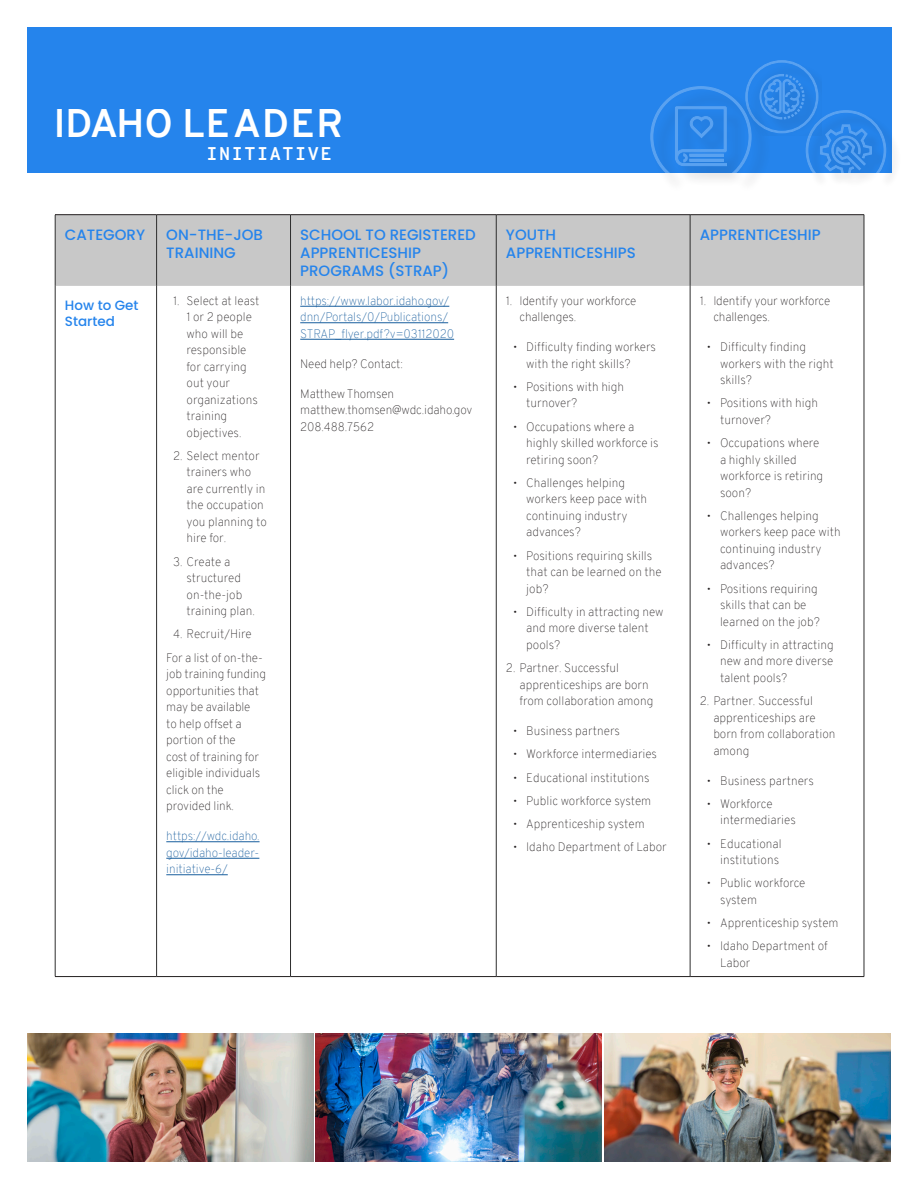
<style>
.page{position:relative;width:918px;height:1188px;background:#fff}
.page>*{position:absolute;margin:0;border:0;box-sizing:border-box;transform-origin:0 0}
.t1{font:700 39px "Overpass";letter-spacing:.03em;color:#fff}
.t2{font:700 18px "Overpass Mono";letter-spacing:.09em;color:#fff}
.Table_subhead{font:500 15px/18px "Poppins";color:#2584ec}
.Table_left_column{font:500 13.5px/16.5px "Poppins";color:#2584ec}
.Body{font:100 12px/16.5px "Overpass";color:#231f20}
.Body-2{font:100 12px/16.5px "Overpass";letter-spacing:-.01em;color:#175d9e;text-align:justify}
</style>
<div class="page">
<div style="left:27px;top:27px;width:864px;height:146px;background:#2584ec"></div>
<div style="left:808px;top:112px;width:94px;height:77px;background:#231f20;opacity:.75"></div>
<div style="left:653px;top:89px;width:119px;height:104px;background:#231f20;opacity:.75"></div>
<svg style="left:650px;top:60px;width:236px;height:113px"></svg>
<div style="left:56px;top:215px;width:808px;height:71px;background:#c8c8c8"></div>
<hr style="left:55px;top:286px;width:1px;height:690px;background:#2e2e2e">
<hr style="left:156px;top:286px;width:1px;height:690px;background:#2e2e2e">
<hr style="left:290px;top:286px;width:1px;height:690px;background:#2e2e2e">
<hr style="left:496px;top:286px;width:1px;height:690px;background:#2e2e2e">
<hr style="left:690px;top:286px;width:1px;height:690px;background:#2e2e2e">
<hr style="left:864px;top:286px;width:1px;height:690px;background:#2e2e2e">
<hr style="left:55px;top:976px;width:102px;height:1px;background:#231f20">
<hr style="left:157px;top:976px;width:134px;height:1px;background:#231f20">
<hr style="left:291px;top:976px;width:205px;height:1px;background:#231f20">
<hr style="left:496px;top:976px;width:194px;height:1px;background:#231f20">
<hr style="left:690px;top:976px;width:174px;height:1px;background:#231f20">
<hr style="left:55px;top:214px;width:102px;height:1px;background:#231f20">
<hr style="left:157px;top:214px;width:134px;height:1px;background:#231f20">
<hr style="left:291px;top:214px;width:205px;height:1px;background:#231f20">
<hr style="left:496px;top:214px;width:194px;height:1px;background:#231f20">
<hr style="left:690px;top:214px;width:174px;height:1px;background:#231f20">
<hr style="left:55px;top:215px;width:1px;height:71px;background:#2e2e2e">
<hr style="left:156px;top:215px;width:1px;height:71px;background:#2e2e2e">
<hr style="left:290px;top:215px;width:1px;height:71px;background:#2e2e2e">
<hr style="left:496px;top:215px;width:1px;height:71px;background:#2e2e2e">
<hr style="left:690px;top:215px;width:1px;height:71px;background:#2e2e2e">
<hr style="left:864px;top:215px;width:1px;height:71px;background:#2e2e2e">
<hr style="left:166px;top:841px;width:94px;height:1px;background:#175d9e">
<hr style="left:166px;top:858px;width:93px;height:1px;background:#175d9e">
<hr style="left:166px;top:874px;width:62px;height:1px;background:#175d9e">
<hr style="left:300px;top:306px;width:149px;height:1px;background:#175d9e">
<hr style="left:300px;top:322px;width:148px;height:1px;background:#175d9e">
<hr style="left:300px;top:339px;width:154px;height:1px;background:#175d9e">
<img style="left:27px;top:1034px;width:575px;height:127px">
<img style="left:604px;top:1034px;width:287px;height:127px">
<h1 class="t1" style="left:53px;top:95px;width:292px">IDAHO LEADER</h1>
<h2 class="t2" style="left:206px;top:141px;width:127px">INITIATIVE</h2>
<p class="Table_subhead" style="left:65px;top:226px;width:82px">CATEGORY</p>
<p class="Table_subhead" style="left:166px;top:226px;width:98px">ON-THE-JOB<br>TRAINING</p>
<p class="Table_subhead" style="left:300px;top:226px;width:177px">SCHOOL TO REGISTERED<br>APPRENTICESHIP<br>PROGRAMS (STRAP)</p>
<p class="Table_subhead" style="left:506px;top:226px;width:131px">YOUTH<br>APPRENTICESHIPS</p>
<p class="Table_subhead" style="left:700px;top:226px;width:122px">APPRENTICESHIP</p>
<p class="Table_left_column" style="left:65px;top:297px;width:75px">How to Get<br>Started</p>
<p class="Body" style="left:187px;top:292px;width:75px;text-indent:-14px">1. Select at least<br>1 or 2 people who will be responsible for carrying out your organizations training objectives.</p>
<p class="Body" style="left:187px;top:447px;width:82px;text-indent:-14px">2. Select mentor trainers who are currently in the occupation you planning to hire for.</p>
<p class="Body" style="left:187px;top:553px;width:70px;text-indent:-14px">3. Create a structured on-the-job training plan.</p>
<p class="Body" style="left:173px;top:626px;width:80px">4. Recruit/Hire</p>
<p class="Body" style="left:166px;top:649px;width:101px">For a list of on-the&shy;job training funding opportunities that may be available<br>to help offset a portion of the<br>cost of training for eligible individuals click on the provided link.</p>
<p class="Body-2" style="left:166px;top:828px;width:95px">https://wdc.idaho. gov/idaho-leader&shy;initiative-6/</p>
<p class="Body-2" style="left:300px;top:292px;width:155px;text-align:left">https://www.labor.idaho.gov/ dnn/Portals/0/Publications/<br>STRAP_flyer.pdf?v=03112020</p>
<p class="Body" style="left:300px;top:355px;width:104px">Need help? Contact:</p>
<p class="Body" style="left:300px;top:385px;width:174px">Matthew Thomsen matthew.thomsen@wdc.idaho.gov<br>208.488.7562</p>
<p class="Body" style="left:519px;top:292px;width:118px;text-indent:-14px">1. Identify your workforce challenges.</p>
<p class="Body" style="left:526px;top:339px;width:131px;text-indent:-14px">• Difficulty finding workers with the right skills?</p>
<p class="Body" style="left:526px;top:378px;width:100px;text-indent:-14px">• Positions with high turnover?</p>
<p class="Body" style="left:526px;top:418px;width:134px;text-indent:-14px">• Occupations where a highly skilled workforce is retiring soon?</p>
<p class="Body" style="left:526px;top:474px;width:122px;text-indent:-14px">• Challenges helping workers keep pace with continuing industry advances?</p>
<p class="Body" style="left:526px;top:547px;width:137px;text-indent:-14px">• Positions requiring skills that can be learned on the job?</p>
<p class="Body" style="left:526px;top:603px;width:139px;text-indent:-14px">• Difficulty in attracting new and more diverse talent pools?</p>
<p class="Body" style="left:519px;top:660px;width:135px;text-indent:-14px">2. Partner. Successful apprenticeships are born from collaboration among</p>
<p class="Body" style="left:513px;top:723px;width:109px">• Business partners</p>
<p class="Body" style="left:513px;top:746px;width:146px">• Workforce intermediaries</p>
<p class="Body" style="left:513px;top:769px;width:138px">• Educational institutions</p>
<p class="Body" style="left:513px;top:792px;width:140px">• Public workforce system</p>
<p class="Body" style="left:513px;top:816px;width:134px">• Apprenticeship system</p>
<p class="Body" style="left:513px;top:839px;width:156px">• Idaho Department of Labor</p>
<p class="Body" style="left:713px;top:292px;width:118px;text-indent:-14px">1. Identify your workforce challenges.</p>
<p class="Body" style="left:720px;top:339px;width:115px;text-indent:-14px">• Difficulty finding workers with the right skills?</p>
<p class="Body" style="left:720px;top:395px;width:100px;text-indent:-14px">• Positions with high turnover?</p>
<p class="Body" style="left:720px;top:435px;width:105px;text-indent:-14px">• Occupations where a highly skilled workforce is retiring soon?</p>
<p class="Body" style="left:720px;top:507px;width:122px;text-indent:-14px">• Challenges helping workers keep pace with continuing industry advances?</p>
<p class="Body" style="left:720px;top:580px;width:101px;text-indent:-14px">• Positions requiring skills that can be learned on the job?</p>
<p class="Body" style="left:720px;top:636px;width:115px;text-align:justify;text-indent:-14px">• Difficulty in attracting new and more diverse talent pools?</p>
<p class="Body" style="left:713px;top:693px;width:124px;text-indent:-14px">2. Partner. Successful apprenticeships are born from collaboration among</p>
<p class="Body" style="left:707px;top:772px;width:109px">• Business partners</p>
<p class="Body" style="left:720px;top:795px;width:77px;text-indent:-14px">• Workforce intermediaries</p>
<p class="Body" style="left:707px;top:835px;width:77px;text-align:right">• Educational institutions</p>
<p class="Body" style="left:720px;top:875px;width:87px;text-indent:-14px">• Public workforce system</p>
<p class="Body" style="left:707px;top:915px;width:134px">• Apprenticeship system</p>
<p class="Body" style="left:720px;top:938px;width:109px;text-indent:-14px">• Idaho Department of<br>Labor</p>
</div>
